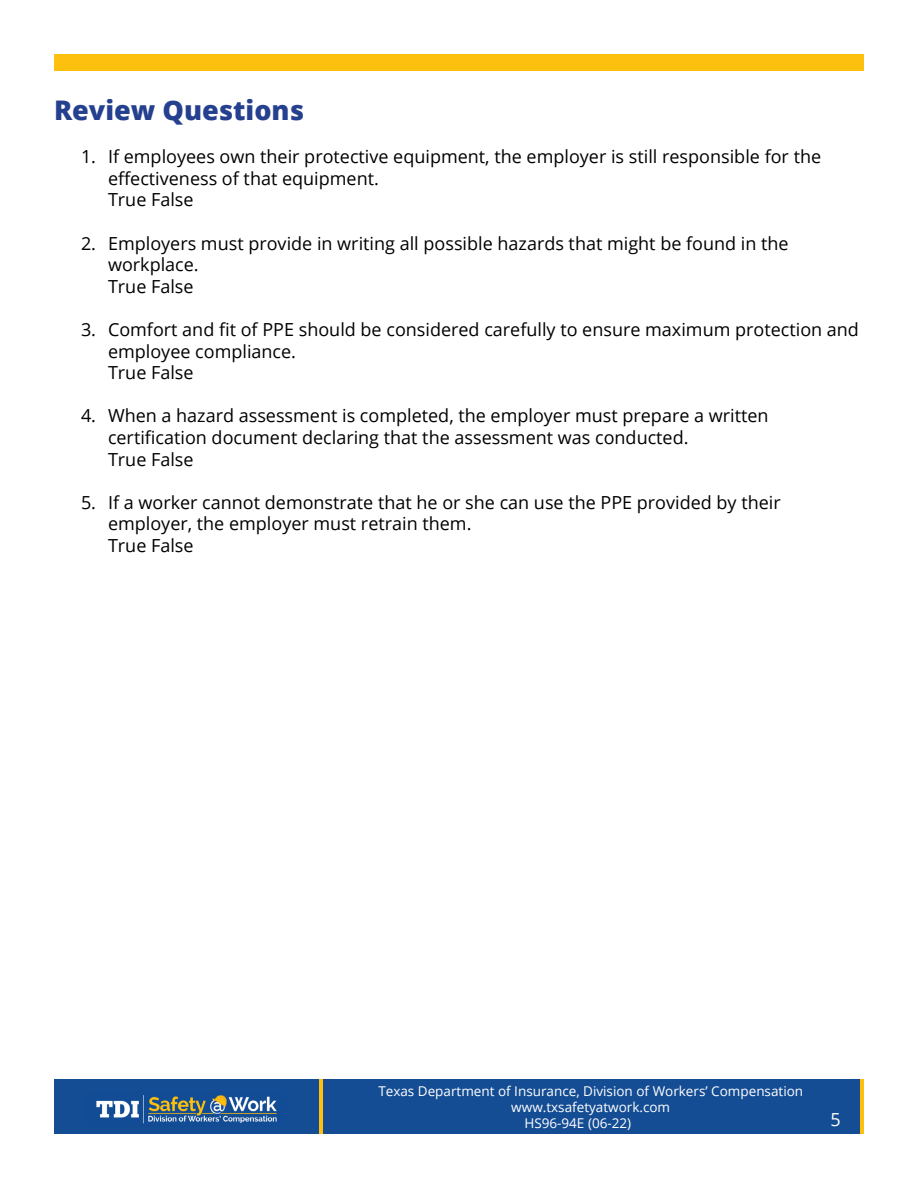
<style>
.page{position:relative;width:918px;height:1188px;background:#fff}
.page>*{position:absolute;margin:0;border:0;box-sizing:border-box;transform-origin:0 0}
.t1{font:800 27px "Open Sans";color:#25408f}
.t2{font:18px/21.6px "Open Sans";color:#000}
.t3{font:18px "Open Sans";color:#fff}
.t4{font:13.5px "Open Sans";color:#fff}
</style>
<div class="page">
<div style="left:54px;top:1080px;width:810px;height:54px;background:#154d94"></div>
<img style="left:96px;top:1095px;width:181px;height:29px">
<hr style="left:860px;top:1080px;width:4px;height:54px;background:#fec00f">
<hr style="left:319px;top:1080px;width:4px;height:54px;background:#fec00f">
<div style="left:54px;top:54px;width:810px;height:17px;background:#fec00f"></div>
<h1 class="t1" style="left:54px;top:90px;width:252px">Review Questions</h1>
<p class="t2" style="left:108px;top:145px;width:715px;text-indent:-27px">1. If employees own their protective equipment, the employer is still responsible for the effectiveness of that equipment.<br>True False</p>
<p class="t2" style="left:108px;top:232px;width:682px;text-indent:-27px">2. Employers must provide in writing all possible hazards that might be found in the workplace.<br>True False</p>
<p class="t2" style="left:108px;top:318px;width:753px;text-indent:-27px">3. Comfort and fit of PPE should be considered carefully to ensure maximum protection and employee compliance.<br>True False</p>
<p class="t2" style="left:108px;top:405px;width:662px;text-indent:-27px">4. When a hazard assessment is completed, the employer must prepare a written certification document declaring that the assessment was conducted.<br>True False</p>
<p class="t2" style="left:108px;top:491px;width:674px;text-indent:-27px">5. If a worker cannot demonstrate that he or she can use the PPE provided by their employer, the employer must retrain them.<br>True False</p>
<p class="t4" style="left:378px;top:1082px;width:426px">Texas Department of Insurance, Division of Workers’ Compensation</p>
<p class="t4" style="left:511px;top:1098px;width:160px">www.txsafetyatwork.com</p>
<p class="t4" style="left:524px;top:1114px;width:108px">HS96-94E (06-22)</p>
<p class="t3" style="left:831px;top:1107px;width:12px">5</p>
</div>
